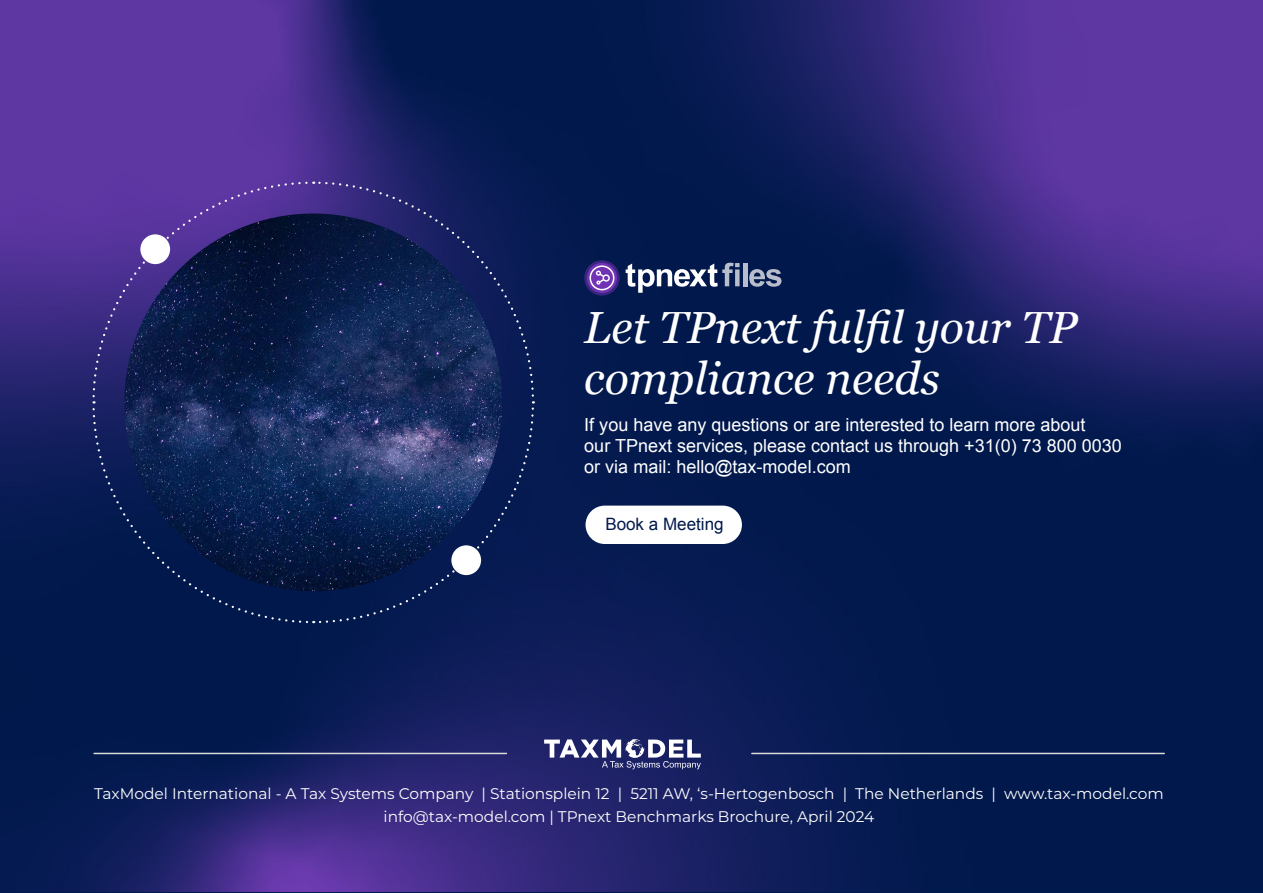
<style>
.page{position:relative;width:1263px;height:893px;background:#fff}
.page>*{position:absolute;margin:0;border:0;box-sizing:border-box;transform-origin:0 0}
.t1{font:italic 45px/51px "Georgia";color:#fff}
.t2{font:18px/21px "Arial";color:#fff}
.t3{font:17.1px "Arial";color:#00194c}
.t4{font:15.45px/23.1px "Montserrat";color:#fff;text-align:center}
</style>
<div class="page">
<img style="left:0;top:259px;width:683px;height:633px">
<img style="left:683px;top:154px;width:580px;height:738px">
<img style="left:0;top:0;width:685px;height:259px">
<img style="left:683px;top:0;width:580px;height:154px">
<img style="left:124px;top:214px;width:378px;height:377px;border-radius:189px">
<div style="left:585px;top:506px;width:157px;height:38px;background:#fff;border-radius:19px"></div>
<hr style="left:752px;top:753px;width:412px;height:1px;background:#dadada">
<hr style="left:94px;top:753px;width:412px;height:1px;background:#dadada">
<svg style="left:318px;top:403px;width:217px;height:221px;background:#15295c"></svg>
<svg style="left:314px;top:180px;width:221px;height:218px;background:#142359"></svg>
<svg style="left:91px;top:180px;width:218px;height:221px;background:#272464"></svg>
<svg style="left:91px;top:407px;width:221px;height:217px;background:#0b2152"></svg>
<div style="left:140px;top:234px;width:30px;height:30px;background:#fff;border-radius:50%"></div>
<div style="left:451px;top:545px;width:30px;height:30px;background:#fff;border-radius:50%"></div>
<svg style="left:544px;top:739px;width:157px;height:30px"></svg>
<svg style="left:584px;top:260px;width:36px;height:36px"></svg>
<svg style="left:587px;top:263px;width:30px;height:30px"></svg>
<hr style="left:743px;top:263px;width:4px;height:23px;background:#b7bdca">
<svg style="left:749px;top:269px;width:32px;height:18px"></svg>
<svg style="left:626px;top:263px;width:113px;height:30px"></svg>
<svg style="left:589px;top:265px;width:25px;height:25px"></svg>
<h1 class="t1" style="left:584px;top:300px;width:494px">Let TPnext fulfil your TP compliance needs</h1>
<p class="t2" style="left:584px;top:414px;width:539px">If you have any questions or are interested to learn more about<br>our TPnext services, please contact us through +31(0) 73 800 0030 or via mail: hello@tax-model.com</p>
<p class="t3" style="left:605px;top:513px;width:120px">Book a Meeting</p>
<p class="t4" style="left:94px;top:781px;width:1071px">TaxModel International - A Tax Systems Company | Stationsplein 12 | 5211 AW, ‘s-Hertogenbosch | The Netherlands | www.tax-model.com info@tax-model.com | TPnext Benchmarks Brochure, April 2024</p>
</div>
